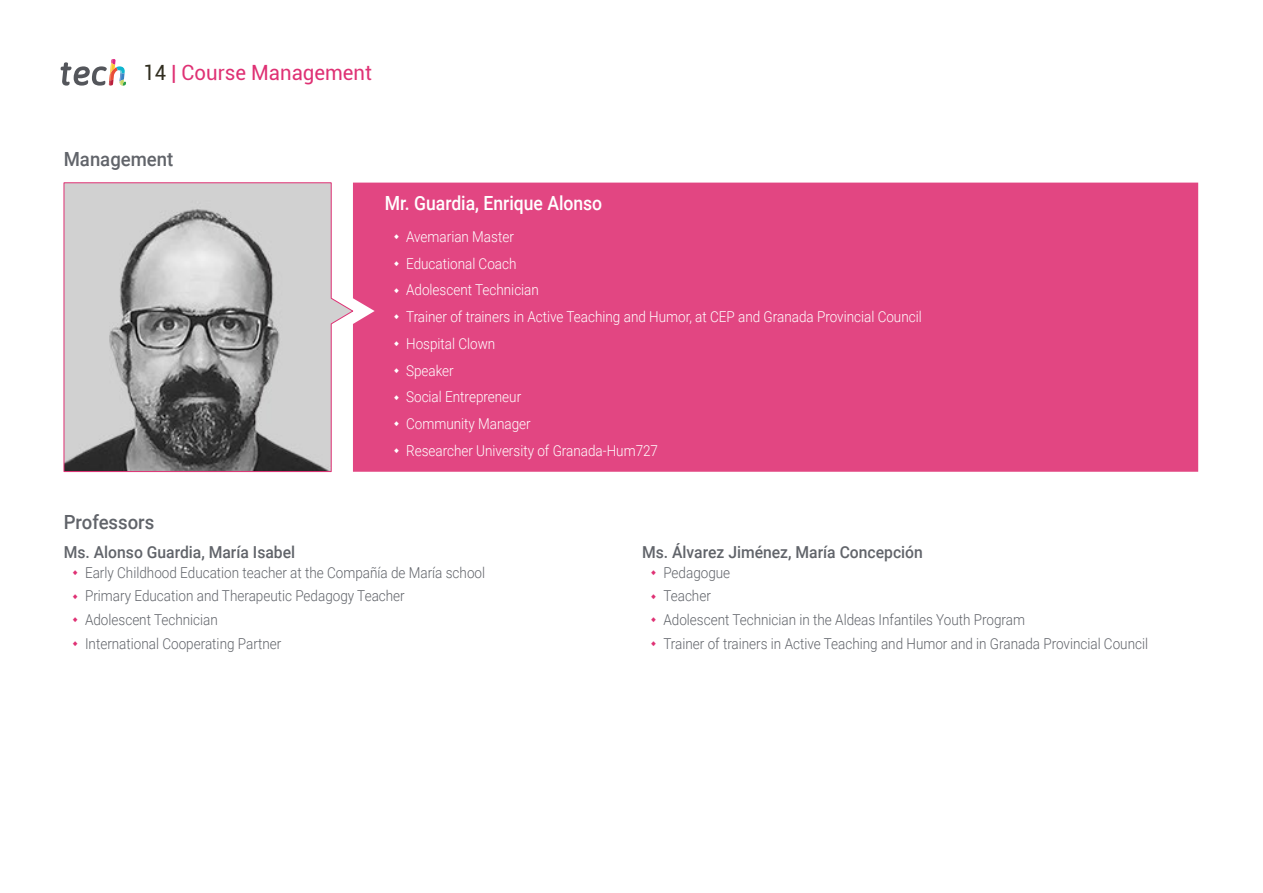
<style>
.page{position:relative;width:1263px;height:893px;background:#fff}
.page>*{position:absolute;margin:0;border:0;box-sizing:border-box;transform-origin:0 0}
.t1{font:21px "Roboto";color:#df3174}
.t2{font:500 19.5px "Roboto";color:#fff;scale:.9 1}
.t3{font:500 19.5px "Roboto";color:#61646a;scale:.95 1}
.t4{font:500 16.5px "Roboto";color:#61646a;scale:.95 1}
.t5{font:300 15px/23.7px "Roboto";color:#61646a;scale:.9 1}
.t6{font:300 15px/26.7px "Roboto";color:#fff;scale:.9 1}
.s1{color:#312e20}
</style>
<div class="page">
<svg style="left:61px;top:59px;width:65px;height:27px"></svg>
<div style="left:353px;top:183px;width:845px;height:289px;background:#e24682"></div>
<svg style="left:64px;top:182px;width:289px;height:290px;background:#b0aeaf"></svg>
<svg style="left:394px;top:234px;width:5px;height:5px"></svg>
<svg style="left:394px;top:261px;width:5px;height:5px"></svg>
<svg style="left:394px;top:288px;width:5px;height:5px"></svg>
<svg style="left:394px;top:315px;width:5px;height:5px"></svg>
<svg style="left:394px;top:341px;width:5px;height:5px"></svg>
<svg style="left:394px;top:368px;width:5px;height:5px"></svg>
<svg style="left:394px;top:395px;width:5px;height:5px"></svg>
<svg style="left:394px;top:422px;width:5px;height:5px"></svg>
<svg style="left:394px;top:448px;width:5px;height:5px"></svg>
<h1 class="t1" style="left:144px;top:57px;width:230px"><span class="s1">14</span> | Course Management</h1>
<h2 class="t3" style="left:64px;top:145px;width:117px">Management</h2>
<h2 class="t3" style="left:64px;top:508px;width:97px">Professors</h2>
<h2 class="t2" style="left:385px;top:190px;width:243px">Mr. Guardia, Enrique Alonso</h2>
<p class="t6" style="left:406px;top:223px;width:574px">Avemarian Master<br>Educational Coach<br>Adolescent Technician<br>Trainer of trainers in Active Teaching and Humor, at CEP and Granada Provincial Council<br>Hospital Clown<br>Speaker<br>Social Entrepreneur<br>Community Manager<br>Researcher University of Granada-Hum727</p>
<p class="t4" style="left:64px;top:541px;width:245px">Ms. Alonso Guardia, María Isabel</p>
<p class="t5" style="left:85px;top:560px;width:446px">Early Childhood Education teacher at the Compañía de María school Primary Education and Therapeutic Pedagogy Teacher<br>Adolescent Technician<br>International Cooperating Partner</p>
<p class="t4" style="left:642px;top:541px;width:297px">Ms. Álvarez Jiménez, María Concepción</p>
<p class="t5" style="left:663px;top:560px;width:540px">Pedagogue<br>Teacher<br>Adolescent Technician in the Aldeas Infantiles Youth Program<br>Trainer of trainers in Active Teaching and Humor and in Granada Provincial Council</p>
</div>
